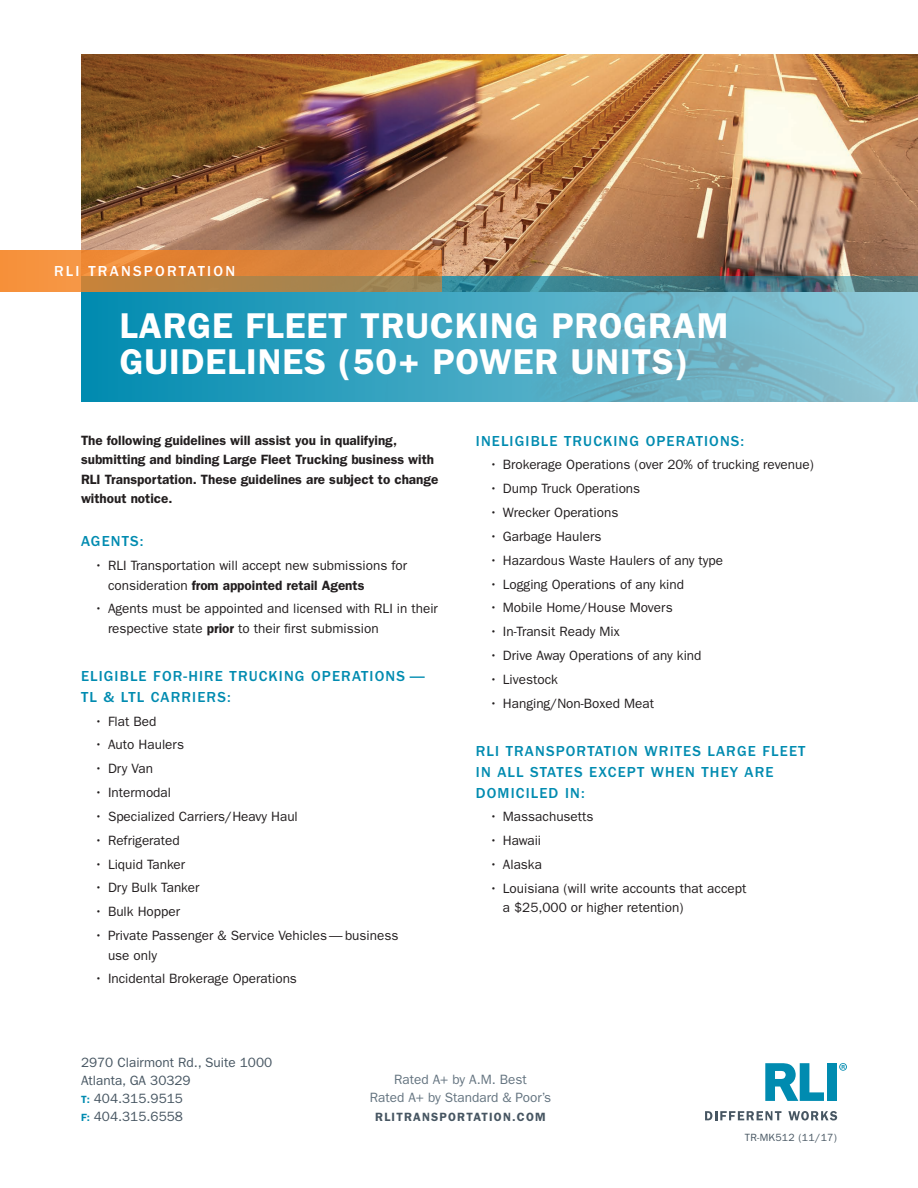
<style>
.page{position:relative;width:918px;height:1188px;background:#fff}
.page>*{position:absolute;margin:0;border:0;box-sizing:border-box;transform-origin:0 0}
.main_heading{font:600 36px/36px "ITC Franklin Gothic Std";letter-spacing:.025em;color:#fff}
.subhead{font:500 15px/21px "ITC Franklin Gothic Std";letter-spacing:.075em;color:#008bb0}
.product_category{font:500 15px "ITC Franklin Gothic Std";letter-spacing:.15em;color:#fff}
.t1{font:13.5px/19.5px "ITC Franklin Gothic Std";color:#231f20}
.copy{font:600 13.5px/19.5px "ITC Franklin Gothic Std";color:#231f20}
.t2{font:13.5px/18px "ITC Franklin Gothic Std";color:#475662}
.t3{font:13.5px/18px "ITC Franklin Gothic Std";color:#647480;text-align:center}
.t4{font:600 12px "ITC Franklin Gothic Std";letter-spacing:.1em;color:#475662}
.t5{font:10.5px "ITC Franklin Gothic Std";letter-spacing:.025em;color:#475662}
.s1{font-weight:600}
.s2{font-weight:600;font-size:10.5px;color:#008bb0}
</style>
<div class="page">
<svg style="left:705px;top:1111px;width:76px;height:9px"></svg>
<svg style="left:788px;top:1111px;width:49px;height:9px"></svg>
<svg style="left:765px;top:1063px;width:59px;height:38px"></svg>
<div style="left:827px;top:1063px;width:9px;height:38px;background:#008bb0"></div>
<svg style="left:839px;top:1063px;width:8px;height:8px"></svg>
<img style="left:81px;top:54px;width:837px;height:222px">
<svg style="left:81px;top:291px;width:303px;height:111px;background:#1c96b6"></svg>
<img style="left:384px;top:276px;width:534px;height:126px">
<svg style="left:0;top:250px;width:442px;height:41px;background:#d5873f"></svg>
<p class="product_category" style="left:54px;top:263px;width:183px">RLI TRANSPORTATION</p>
<p class="main_heading" style="left:120px;top:308px;width:610px">LARGE FLEET TRUCKING PROGRAM<br>GUIDELINES (50+ POWER UNITS)</p>
<p class="copy" style="left:81px;top:430px;width:359px">The following guidelines will assist you in qualifying, submitting and binding Large Fleet Trucking business with RLI Transportation. These guidelines are subject to change without notice.</p>
<p class="subhead" style="left:81px;top:531px;width:64px">AGENTS:</p>
<p class="t1" style="left:108px;top:556px;width:301px;text-indent:-14px">• RLI Transportation will accept new submissions for consideration <span class="s1">from appointed retail Agents</span></p>
<p class="t1" style="left:108px;top:599px;width:331px;text-indent:-14px">• Agents must be appointed and licensed with RLI in their respective state <span class="s1">prior</span> to their first submission</p>
<p class="subhead" style="left:81px;top:666px;width:345px">ELIGIBLE FOR-HIRE TRUCKING OPERATIONS —<br>TL &amp; LTL CARRIERS:</p>
<p class="t1" style="left:94px;top:711px;width:63px">• Flat Bed</p>
<p class="t1" style="left:94px;top:735px;width:91px">• Auto Haulers</p>
<p class="t1" style="left:94px;top:759px;width:60px">• Dry Van</p>
<p class="t1" style="left:94px;top:783px;width:78px">• Intermodal</p>
<p class="t1" style="left:94px;top:807px;width:205px">• Specialized Carriers/Heavy Haul</p>
<p class="t1" style="left:94px;top:831px;width:87px">• Refrigerated</p>
<p class="t1" style="left:94px;top:854px;width:92px">• Liquid Tanker</p>
<p class="t1" style="left:94px;top:878px;width:106px">• Dry Bulk Tanker</p>
<p class="t1" style="left:94px;top:902px;width:87px">• Bulk Hopper</p>
<p class="t1" style="left:108px;top:926px;width:292px;text-indent:-14px">• Private Passenger &amp; Service Vehicles — business use only</p>
<p class="t1" style="left:94px;top:969px;width:204px">• Incidental Brokerage Operations</p>
<p class="subhead" style="left:476px;top:430px;width:270px">INELIGIBLE TRUCKING OPERATIONS:</p>
<p class="t1" style="left:489px;top:455px;width:326px">• Brokerage Operations (over 20% of trucking revenue)</p>
<p class="t1" style="left:489px;top:479px;width:152px">• Dump Truck Operations</p>
<p class="t1" style="left:489px;top:503px;width:131px">• Wrecker Operations</p>
<p class="t1" style="left:489px;top:527px;width:114px">• Garbage Haulers</p>
<p class="t1" style="left:489px;top:550px;width:235px">• Hazardous Waste Haulers of any type</p>
<p class="t1" style="left:489px;top:574px;width:196px">• Logging Operations of any kind</p>
<p class="t1" style="left:489px;top:598px;width:185px">• Mobile Home/House Movers</p>
<p class="t1" style="left:489px;top:622px;width:132px">• In-Transit Ready Mix</p>
<p class="t1" style="left:489px;top:646px;width:214px">• Drive Away Operations of any kind</p>
<p class="t1" style="left:489px;top:670px;width:70px">• Livestock</p>
<p class="t1" style="left:489px;top:693px;width:166px">• Hanging/Non-Boxed Meat</p>
<p class="subhead" style="left:476px;top:740px;width:331px">RLI TRANSPORTATION WRITES LARGE FLEET<br>IN ALL STATES EXCEPT WHEN THEY ARE<br>DOMICILED IN:</p>
<p class="t1" style="left:489px;top:807px;width:106px">• Massachusetts</p>
<p class="t1" style="left:489px;top:831px;width:53px">• Hawaii</p>
<p class="t1" style="left:489px;top:855px;width:54px">• Alaska</p>
<p class="t1" style="left:503px;top:879px;width:245px;text-indent:-14px">• Louisiana (will write accounts that accept a $25,000 or higher retention)</p>
<p class="t2" style="left:81px;top:1053px;width:193px">2970 Clairmont Rd., Suite 1000<br>Atlanta, GA 30329<br><span class="s2">T:</span> 404.315.9515<br><span class="s2">F:</span> 404.315.6558</p>
<p class="t3" style="left:370px;top:1071px;width:183px">Rated A+ by A.M. Best<br>Rated A+ by Standard &amp; Poor’s</p>
<p class="t4" style="left:375px;top:1109px;width:172px">RLITRANSPORTATION.COM</p>
<p class="t5" style="left:745px;top:1131px;width:94px">TR-MK512 (11/17)</p>
</div>
